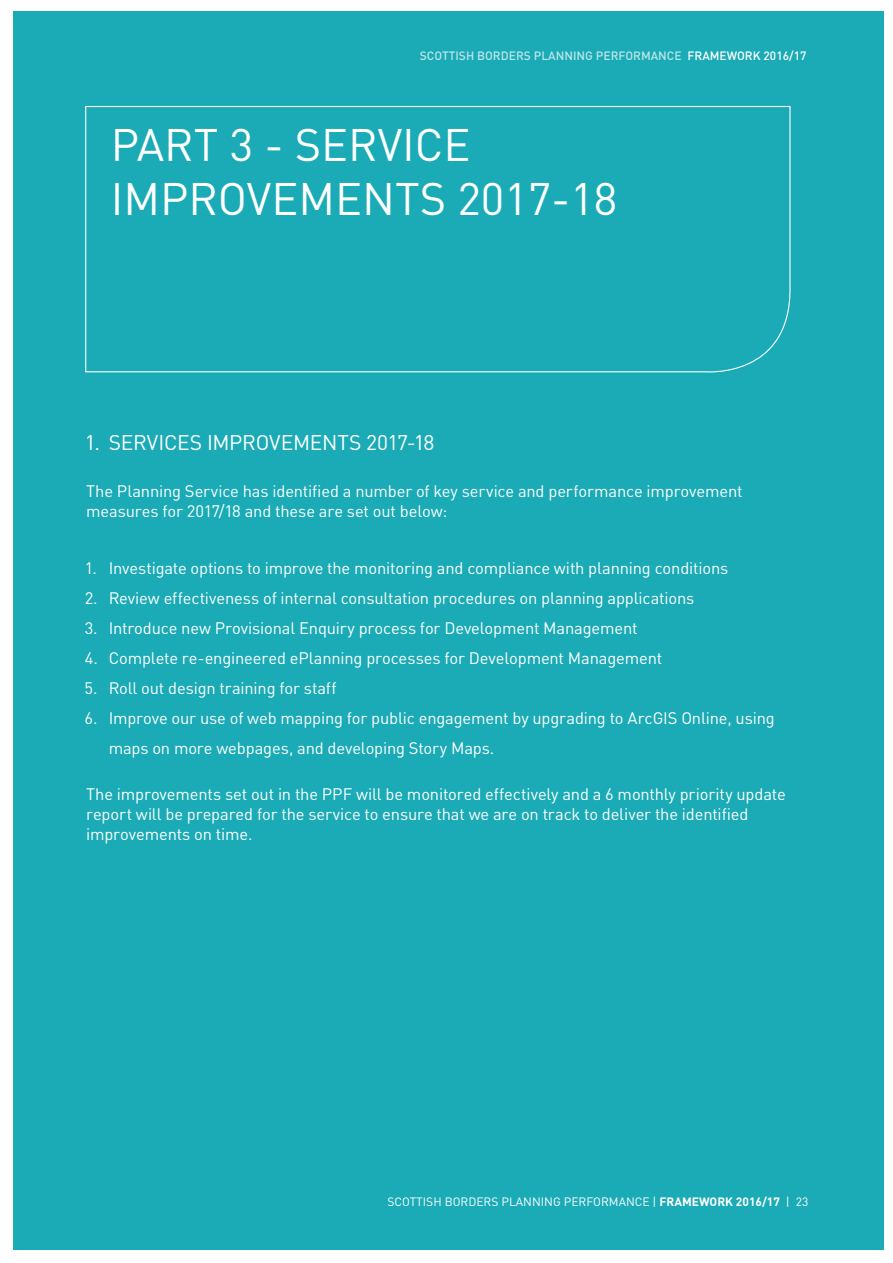
<style>
.page{position:relative;width:893px;height:1263px;background:#fff}
.page>*{position:absolute;margin:0;border:0;box-sizing:border-box;transform-origin:0 0}
.t1{font:45px/54px "DIN";color:#fff}
.t2{font:21px "DIN";letter-spacing:-.015em;color:#fff}
.t3{font:16.5px/19.8px "DIN";letter-spacing:-.01em;color:#fff}
.t4{font:12px "DIN";color:#fff}
.t5{font:500 12px "DIN";color:#bae6e9}
.s1{color:#fff}
.s2{font-weight:700}
</style>
<div class="page">
<div style="left:13px;top:11px;width:870px;height:1239px;background:#1aabb6"></div>
<svg style="left:85px;top:106px;width:706px;height:267px"></svg>
<p class="t5" style="left:420px;top:48px;width:388px">SCOTTISH BORDERS PLANNING PERFORMANCE <span class="s1">FRAMEWORK 2016/17</span></p>
<h1 class="t1" style="left:111px;top:117px;width:508px">PART 3 - SERVICE<br>IMPROVEMENTS 2017-18</h1>
<p class="t2" style="left:85px;top:429px;width:351px">1. SERVICES IMPROVEMENTS 2017-18</p>
<p class="t3" style="left:86px;top:481px;width:658px">The Planning Service has identified a number of key service and performance improvement measures for 2017/18 and these are set out below:</p>
<p class="t3" style="left:85px;top:557px;width:645px">1. Investigate options to improve the monitoring and compliance with planning conditions</p>
<p class="t3" style="left:85px;top:587px;width:611px">2. Review effectiveness of internal consultation procedures on planning applications</p>
<p class="t3" style="left:85px;top:617px;width:554px">3. Introduce new Provisional Enquiry process for Development Management</p>
<p class="t3" style="left:85px;top:647px;width:579px">4. Complete re-engineered ePlanning processes for Development Management</p>
<p class="t3" style="left:85px;top:677px;width:253px">5. Roll out design training for staff</p>
<p class="t3" style="left:109px;top:702px;width:668px;line-height:30px;text-indent:-24px">6. Improve our use of web mapping for public engagement by upgrading to ArcGIS Online, using maps on more webpages, and developing Story Maps.</p>
<p class="t3" style="left:86px;top:784px;width:701px">The improvements set out in the PPF will be monitored effectively and a 6 monthly priority update report will be prepared for the service to ensure that we are on track to deliver the identified improvements on time.</p>
<p class="t4" style="left:387px;top:1194px;width:422px">SCOTTISH BORDERS PLANNING PERFORMANCE | <span class="s2">FRAMEWORK 2016/17</span> | 23</p>
</div>
